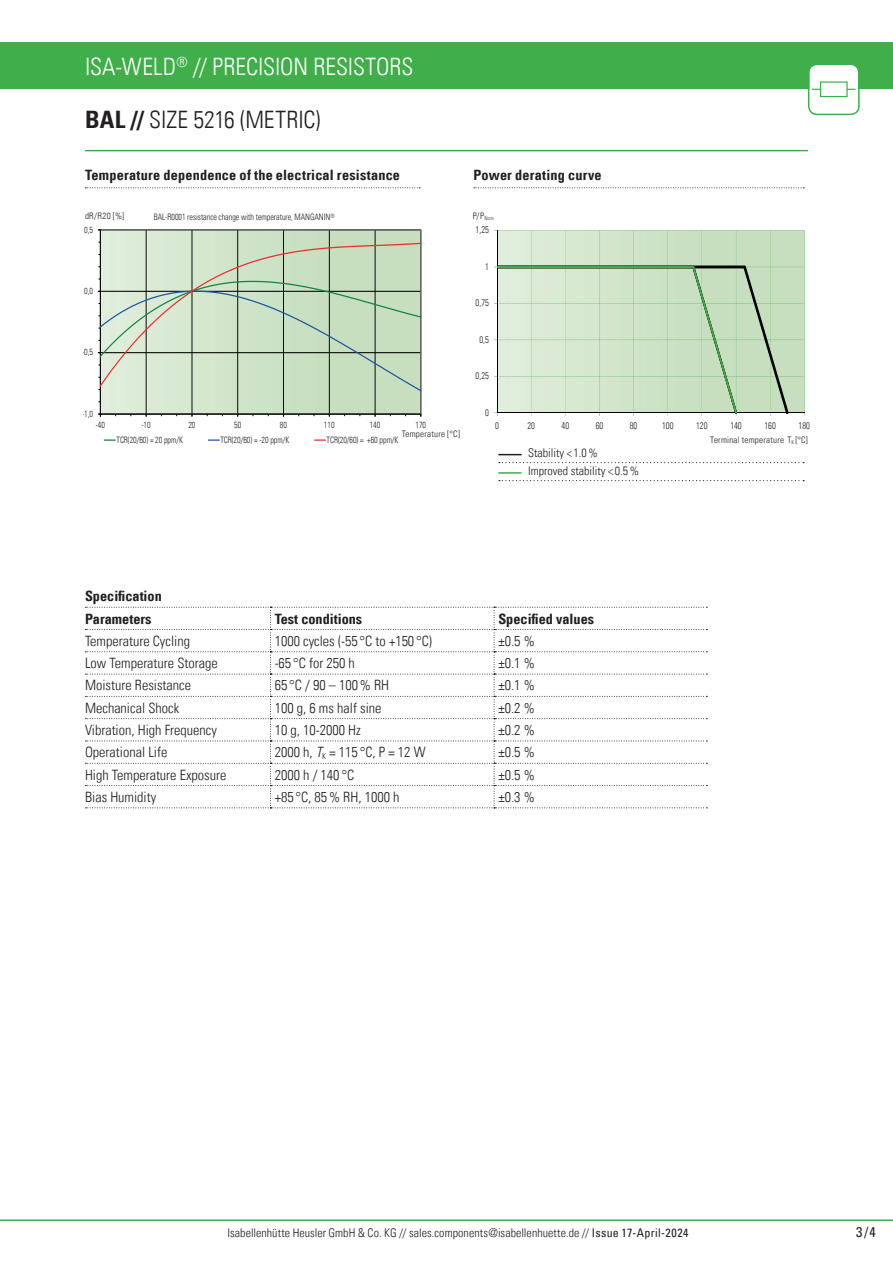
<style>
.page{position:relative;width:893px;height:1263px;background:#fff}
.page>*{position:absolute;margin:0;border:0;box-sizing:border-box;transform-origin:0 0}
.t1{font:24px "Univers Com 47 Light Cond";color:#fff}
.t2{font:24px "Univers Com 47 Light Cond";color:#231f20}
.t3{font:14.25px "Univers Com 47 Light Cond";color:#231f20}
.t4{font:14.25px/23px "Univers Com 67 Bold Cond";letter-spacing:.01em;color:#231f20}
.t5{font:condensed 14.25px "Univers Com 57";color:#231f20}
.t6{font:12px/18px "Univers Com 47 Light Cond";color:#231f20}
.t7{font:9.6px "Univers Com 47 Light Cond";color:#231f20;scale:.89 1}
.t8{font:9px "Univers Com 47 Light Cond";letter-spacing:.025em;color:#231f20}
.t9{font:300 condensed 8.85px "Univers";color:#231f20;scale:.9 1}
.s1{font-family:"Univers Com 67 Bold Cond"}
.s2{font-family:"Univers LT Std";font-weight:300;font-style:italic;font-stretch:condensed}
.s3{font-family:"Univers Com 57";font-stretch:condensed}
</style>
<div class="page">
<hr style="left:0;top:1219px;width:893px;height:2px;background:#40ae49">
<div style="left:0;top:43px;width:893px;height:46px;background:#40ae49"></div>
<hr style="left:85px;top:150px;width:723px;height:1px;background:#40ae49">
<svg style="left:808px;top:65px;width:52px;height:50px"></svg>
<svg style="left:85px;top:187px;width:335px;height:1px"></svg>
<svg style="left:474px;top:187px;width:330px;height:1px"></svg>
<img style="left:498px;top:231px;width:306px;height:182px">
<hr style="left:497px;top:376px;width:307px;height:1px;background:#44a948">
<hr style="left:497px;top:340px;width:307px;height:1px;background:#44a948">
<hr style="left:497px;top:303px;width:307px;height:1px;background:#44a948">
<hr style="left:497px;top:267px;width:307px;height:1px;background:#44a948">
<hr style="left:497px;top:230px;width:307px;height:1px;background:#44a948">
<hr style="left:804px;top:230px;width:1px;height:183px;background:#44a948">
<hr style="left:770px;top:230px;width:1px;height:183px;background:#44a948">
<hr style="left:736px;top:230px;width:1px;height:183px;background:#44a948">
<hr style="left:702px;top:230px;width:1px;height:183px;background:#44a948">
<hr style="left:668px;top:230px;width:1px;height:183px;background:#44a948">
<hr style="left:634px;top:230px;width:1px;height:183px;background:#44a948">
<hr style="left:599px;top:230px;width:1px;height:183px;background:#44a948">
<hr style="left:565px;top:230px;width:1px;height:183px;background:#44a948">
<hr style="left:531px;top:230px;width:1px;height:183px;background:#44a948">
<hr style="left:497px;top:230px;width:1px;height:183px;background:#000001">
<hr style="left:497px;top:413px;width:307px;height:1px;background:#000001">
<svg style="left:494px;top:266px;width:295px;height:150px;background:#c8ddc2"></svg>
<svg style="left:85px;top:606px;width:622px;height:202px"></svg>
<svg style="left:498px;top:454px;width:24px;height:1px"></svg>
<hr style="left:498px;top:472px;width:24px;height:2px;background:#40ae49">
<svg style="left:499px;top:462px;width:305px;height:1px"></svg>
<svg style="left:499px;top:480px;width:305px;height:1px"></svg>
<img style="left:102px;top:232px;width:317px;height:10px">
<hr style="left:146px;top:230px;width:1px;height:184px;background:#000001">
<hr style="left:192px;top:230px;width:1px;height:184px;background:#000001">
<hr style="left:237px;top:230px;width:1px;height:184px;background:#000001">
<hr style="left:283px;top:230px;width:1px;height:184px;background:#000001">
<hr style="left:329px;top:230px;width:1px;height:184px;background:#000001">
<hr style="left:375px;top:230px;width:1px;height:184px;background:#000001">
<hr style="left:421px;top:230px;width:1px;height:184px;background:#000001">
<hr style="left:100px;top:230px;width:1px;height:184px;background:#000001">
<svg style="left:98px;top:279px;width:324px;height:138px"></svg>
<svg style="left:100px;top:242px;width:321px;height:172px;background:#c5d8be"></svg>
<svg style="left:104px;top:439px;width:11px;height:2px"></svg>
<svg style="left:208px;top:439px;width:11px;height:2px"></svg>
<svg style="left:315px;top:439px;width:11px;height:2px"></svg>
<h1 class="t1" style="left:85px;top:52px;width:330px">ISA-WELD<sup>®</sup> // PRECISION RESISTORS</h1>
<h1 class="t2" style="left:85px;top:105px;width:237px"><span class="s1">BAL //</span> SIZE 5216 (METRIC)</h1>
<p class="t4" style="left:85px;top:164px;width:317px">Temperature dependence of the electrical resistance</p>
<p class="t4" style="left:473px;top:164px;width:130px">Power derating curve</p>
<p class="t8" style="left:473px;top:210px;width:23px">P/P<sub>Nom</sub></p>
<p class="t8" style="left:85px;top:210px;width:40px">dR/R20 [%]</p>
<p class="t9" style="left:154px;top:212px;width:203px">BAL-R0001 resistance change with temperature, MANGANIN<sup>®</sup></p>
<p class="t9" style="left:84px;top:224px;width:11px">0,5</p>
<p class="t9" style="left:84px;top:285px;width:11px">0,0</p>
<p class="t9" style="left:82px;top:347px;width:14px">-0,5</p>
<p class="t9" style="left:82px;top:408px;width:14px">-1,0</p>
<p class="t9" style="left:96px;top:420px;width:12px">-40</p>
<p class="t9" style="left:141px;top:420px;width:12px">-10</p>
<p class="t9" style="left:188px;top:420px;width:9px">20</p>
<p class="t9" style="left:234px;top:420px;width:9px">50</p>
<p class="t9" style="left:280px;top:420px;width:9px">80</p>
<p class="t9" style="left:324px;top:420px;width:13px">110</p>
<p class="t9" style="left:370px;top:420px;width:13px">140</p>
<p class="t9" style="left:415px;top:420px;width:13px">170</p>
<p class="t8" style="left:402px;top:428px;width:60px">Temperature [°C]</p>
<p class="t9" style="left:116px;top:434px;width:76px">TCR(20/60) = 20 ppm/K</p>
<p class="t9" style="left:220px;top:434px;width:78px">TCR(20/60) = -20 ppm/K</p>
<p class="t9" style="left:327px;top:434px;width:81px">TCR(20/60) = +60 ppm/K</p>
<p class="t7" style="left:476px;top:224px;width:16px">1,25</p>
<p class="t7" style="left:485px;top:261px;width:6px">1</p>
<p class="t7" style="left:476px;top:297px;width:16px">0,75</p>
<p class="t7" style="left:479px;top:334px;width:12px">0,5</p>
<p class="t7" style="left:476px;top:370px;width:16px">0,25</p>
<p class="t7" style="left:485px;top:406px;width:6px">0</p>
<p class="t7" style="left:495px;top:419px;width:6px">0</p>
<p class="t7" style="left:527px;top:419px;width:10px">20</p>
<p class="t7" style="left:561px;top:419px;width:10px">40</p>
<p class="t7" style="left:596px;top:419px;width:10px">60</p>
<p class="t7" style="left:630px;top:419px;width:10px">80</p>
<p class="t7" style="left:662px;top:419px;width:14px">100</p>
<p class="t7" style="left:696px;top:419px;width:14px">120</p>
<p class="t7" style="left:730px;top:419px;width:14px">140</p>
<p class="t7" style="left:764px;top:419px;width:14px">160</p>
<p class="t7" style="left:799px;top:419px;width:14px">180</p>
<p class="t6" style="left:528px;top:444px;width:112px">Stability &lt; 1.0%<br>Improved stability &lt; 0.5%</p>
<p class="t8" style="left:710px;top:434px;width:99px">Terminal temperature T<sub>K</sub> [°C]</p>
<p class="t4" style="left:85px;top:584px;width:78px">Specification<br>Parameters</p>
<p class="t4" style="left:275px;top:607px;width:89px">Test conditions</p>
<p class="t4" style="left:498px;top:607px;width:97px">Specified values</p>
<p class="t3" style="left:85px;top:632px;width:106px">Temperature Cycling</p>
<p class="t3" style="left:275px;top:632px;width:159px">1000 cycles (-55 °C to +150 °C)</p>
<p class="t3" style="left:498px;top:632px;width:38px">±0.5 %</p>
<p class="t3" style="left:85px;top:654px;width:134px">Low Temperature Storage</p>
<p class="t3" style="left:275px;top:654px;width:82px">-65 °C for 250 h</p>
<p class="t3" style="left:498px;top:654px;width:38px">±0.1 %</p>
<p class="t3" style="left:85px;top:677px;width:108px">Moisture Resistance</p>
<p class="t3" style="left:275px;top:677px;width:116px">65 °C / 90 – 100% RH</p>
<p class="t3" style="left:498px;top:677px;width:38px">±0.1 %</p>
<p class="t3" style="left:85px;top:699px;width:96px">Mechanical Shock</p>
<p class="t3" style="left:275px;top:699px;width:108px">100 g, 6 ms half sine</p>
<p class="t3" style="left:498px;top:699px;width:38px">±0.2 %</p>
<p class="t3" style="left:85px;top:721px;width:133px">Vibration, High Frequency</p>
<p class="t3" style="left:275px;top:721px;width:88px">10 g, 10-2000 Hz</p>
<p class="t3" style="left:498px;top:721px;width:38px">±0.2 %</p>
<p class="t3" style="left:85px;top:744px;width:84px">Operational Life</p>
<p class="t3" style="left:275px;top:744px;width:152px">2000 h, <span class="s2">T</span><sub>K</sub> = 115 °C, P = 12 W</p>
<p class="t3" style="left:498px;top:744px;width:38px">±0.5 %</p>
<p class="t3" style="left:85px;top:766px;width:143px">High Temperature Exposure</p>
<p class="t3" style="left:275px;top:766px;width:81px">2000 h / 140 °C</p>
<p class="t3" style="left:498px;top:766px;width:38px">±0.5 %</p>
<p class="t3" style="left:85px;top:788px;width:73px">Bias Humidity</p>
<p class="t3" style="left:275px;top:788px;width:126px">+85 °C, 85% RH, 1000 h</p>
<p class="t3" style="left:498px;top:788px;width:38px">±0.3 %</p>
<p class="t6" style="left:227px;top:1223px;width:463px">Isabellenhütte Heusler GmbH &amp; Co. KG // sales.components@isabellenhuette.de // <span class="s3">Issue 17-April-2024</span></p>
<p class="t5" style="left:856px;top:1223px;width:21px">3/4</p>
</div>
